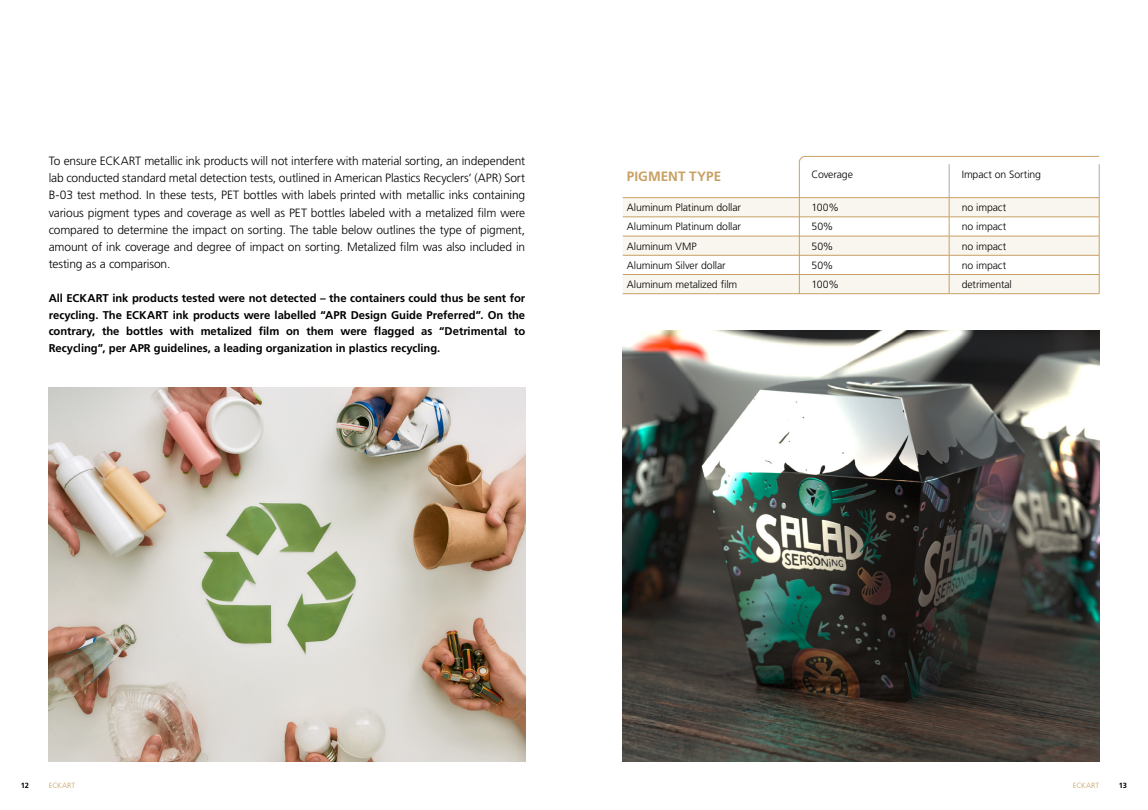
<style>
.page{position:relative;width:1148px;height:810px;background:#fff}
.page>*{position:absolute;margin:0;border:0;box-sizing:border-box;transform-origin:0 0}
.t1{font:700 13.5px "Frutiger LT Std";color:#c8a064}
.t2{font:300 12px/17.2px "Frutiger LT Std";letter-spacing:-.015em;color:#000;text-align:justify}
.t3{font:700 11.25px/16.5px "Frutiger LT Std";letter-spacing:-.005em;color:#000;text-align:justify}
.t4{font:300 10.5px "Frutiger LT Std";letter-spacing:-.015em;color:#000}
.t5{font:300 7.5px "Frutiger LT Std";color:#c8a064}
.t6{font:700 7.5px "Frutiger LT Std";color:#000}
</style>
<div class="page">
<img style="left:49px;top:387px;width:476px;height:374px">
<img style="left:622px;top:330px;width:477px;height:431px">
<svg style="left:622px;top:198px;width:176px;height:95px;fill:#f9f6ef"></svg>
<hr style="left:622px;top:293px;width:177px;height:1px;background:#c8a064">
<hr style="left:622px;top:274px;width:177px;height:1px;background:#c8a064">
<hr style="left:622px;top:255px;width:177px;height:1px;background:#c8a064">
<hr style="left:622px;top:236px;width:177px;height:1px;background:#c8a064">
<hr style="left:622px;top:197px;width:177px;height:1px;background:#c8a064">
<hr style="left:622px;top:217px;width:177px;height:1px;background:#c8a064">
<svg style="left:798px;top:156px;width:302px;height:139px"></svg>
<p class="t2" style="left:49px;top:152px;width:478px">To ensure ECKART metallic ink products will not interfere with material sorting, an independent lab conducted standard metal detection tests, outlined in American Plastics Recyclers’ (APR) Sort B-03 test method. In these tests, PET bottles with labels printed with metallic inks containing various pigment types and coverage as well as PET bottles labeled with a metalized film were compared to determine the impact on sorting. The table below outlines the type of pigment, amount of ink coverage and degree of impact on sorting. Metalized film was also included in testing as a comparison.</p>
<p class="t3" style="left:49px;top:290px;width:478px">All ECKART ink products tested were not detected – the containers could thus be sent for recycling. The ECKART ink products were labelled “APR Design Guide Preferred”. On the contrary, the bottles with metalized film on them were flagged as “Detrimental to Recycling”, per APR guidelines, a leading organization in plastics recycling.</p>
<p class="t1" style="left:627px;top:168px;width:96px">PIGMENT TYPE</p>
<p class="t4" style="left:811px;top:169px;width:43px">Coverage</p>
<p class="t4" style="left:961px;top:169px;width:81px">Impact on Sorting</p>
<p class="t4" style="left:627px;top:202px;width:116px">Aluminum Platinum dollar</p>
<p class="t4" style="left:811px;top:202px;width:29px">100%</p>
<p class="t4" style="left:961px;top:202px;width:46px">no impact</p>
<p class="t4" style="left:627px;top:221px;width:116px">Aluminum Platinum dollar</p>
<p class="t4" style="left:811px;top:221px;width:23px">50%</p>
<p class="t4" style="left:961px;top:221px;width:46px">no impact</p>
<p class="t4" style="left:627px;top:240px;width:71px">Aluminum VMP</p>
<p class="t4" style="left:811px;top:240px;width:23px">50%</p>
<p class="t4" style="left:961px;top:240px;width:46px">no impact</p>
<p class="t4" style="left:627px;top:259px;width:100px">Aluminum Silver dollar</p>
<p class="t4" style="left:811px;top:259px;width:23px">50%</p>
<p class="t4" style="left:961px;top:259px;width:46px">no impact</p>
<p class="t4" style="left:627px;top:278px;width:112px">Aluminum metalized film</p>
<p class="t4" style="left:811px;top:278px;width:29px">100%</p>
<p class="t4" style="left:961px;top:278px;width:52px">detrimental</p>
<p class="t6" style="left:21px;top:781px;width:10px">12</p>
<p class="t5" style="left:49px;top:781px;width:28px">ECKART</p>
<p class="t5" style="left:1072px;top:781px;width:28px">ECKART</p>
<p class="t6" style="left:1118px;top:781px;width:10px">13</p>
</div>
